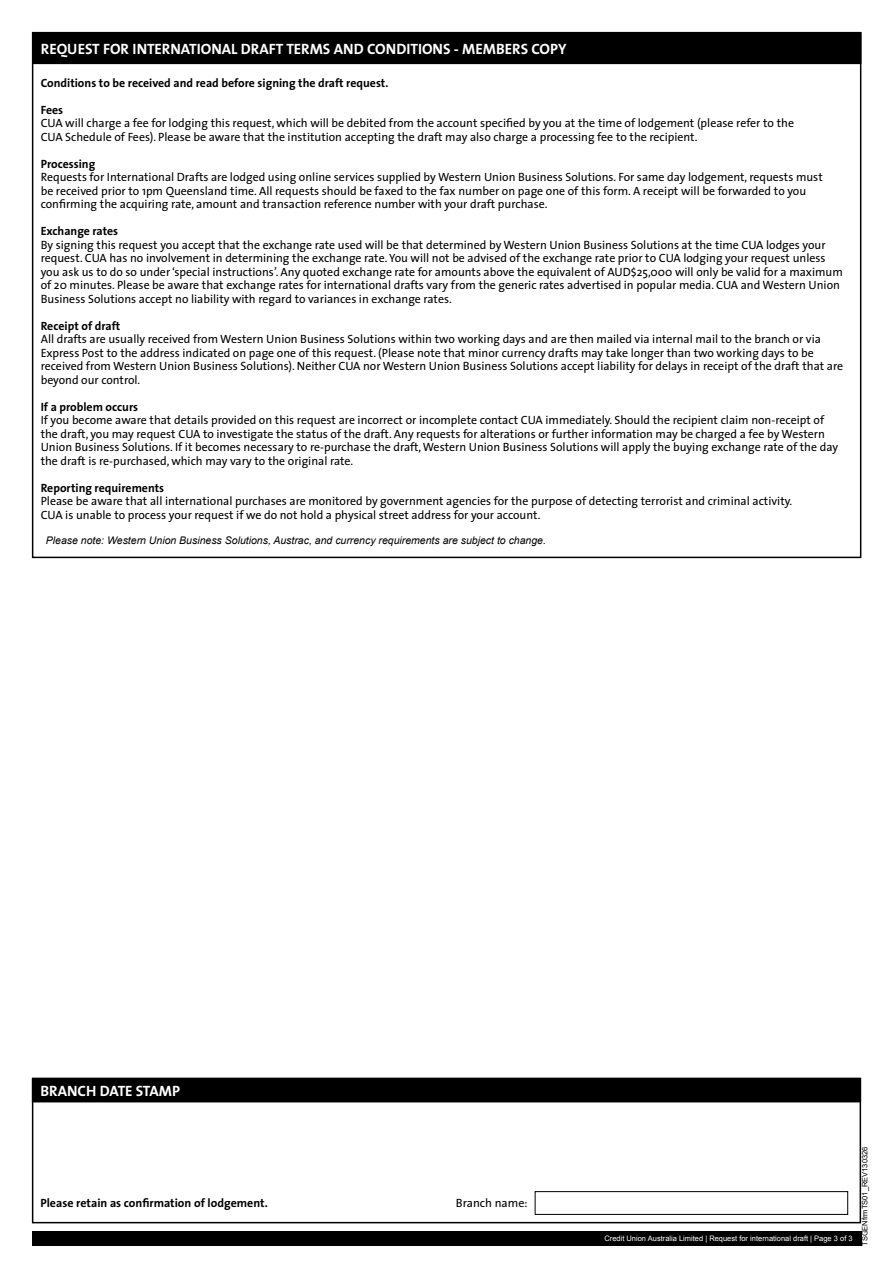
<style>
.page{position:relative;width:893px;height:1263px;background:#fff}
.page>*{position:absolute;margin:0;border:0;box-sizing:border-box;transform-origin:0 0}
.t1{font:15px "The Sans Bold Caps";color:#fff}
.t2{font:12px/13.5px "The Sans";color:#000}
.t3{font:700 12px "The Sans";color:#000}
.t4{font:italic 10.5px "Arial";color:#000}
.t5{font:7.5px "Arial";color:#fff}
.t6{font:7.5px "Arial";color:#000}
</style>
<div class="page">
<div style="left:32px;top:1231px;width:829px;height:15px;background:#000"></div>
<div style="left:32px;top:1078px;width:829px;height:145px;border:2px solid #000"></div>
<div style="left:33px;top:1078px;width:827px;height:24px;background:#000"></div>
<div style="left:535px;top:1191px;width:313px;height:24px;border:1px solid #000"></div>
<div style="left:33px;top:33px;width:828px;height:30px;background:#000"></div>
<div style="left:32px;top:32px;width:829px;height:32px;border:2px solid #000"></div>
<p class="t1" style="left:41px;top:39px;width:72px">REQUEST FOR</p>
<p class="t1" style="left:132px;top:39px;width:40px">INTERNATIONA</p>
<p class="t1" style="left:231px;top:39px;width:19px">L DRAFT</p>
<p class="t1" style="left:286px;top:39px;width:59px">TERMS AND</p>
<p class="t1" style="left:367px;top:39px;width:18px">CONDITION</p>
<p class="t1" style="left:443px;top:39px;width:30px">S - MEMBE</p>
<p class="t1" style="left:512px;top:39px;width:56px">RS COPY</p>
<p class="t3" style="left:41px;top:75px;width:349px">Conditions to be received and read before signing the draft request.</p>
<p class="t3" style="left:41px;top:102px;width:24px">Fees</p>
<p class="t2" style="left:41px;top:117px;width:755px">CUA will charge a fee for lodging this request, which will be debited from the account specified by you at the time of lodgement (please refer to the<br>CUA Schedule of Fees). Please be aware that the institution accepting the draft may also charge a processing fee to the recipient.</p>
<p class="t3" style="left:41px;top:156px;width:56px">Processing</p>
<p class="t2" style="left:41px;top:171px;width:783px">Requests for International Drafts are lodged using online services supplied by Western Union Business Solutions. For same day lodgement, requests must be received prior to 1pm Queensland time. All requests should be faxed to the fax number on page one of this form. A receipt will be forwarded to you confirming the acquiring rate, amount and transaction reference number with your draft purchase.</p>
<p class="t3" style="left:41px;top:224px;width:79px">Exchange rates</p>
<p class="t2" style="left:41px;top:238px;width:804px">By signing this request you accept that the exchange rate used will be that determined by Western Union Business Solutions at the time CUA lodges your request. CUA has no involvement in determining the exchange rate. You will not be advised of the exchange rate prior to CUA lodging your request unless you ask us to do so under ‘special instructions’. Any quoted exchange rate for amounts above the equivalent of AUD$25,000 will only be valid for a maximum of 20 minutes. Please be aware that exchange rates for international drafts vary from the generic rates advertised in popular media. CUA and Western Union Business Solutions accept no liability with regard to variances in exchange rates.</p>
<p class="t3" style="left:41px;top:318px;width:81px">Receipt of draft</p>
<p class="t2" style="left:41px;top:333px;width:804px">All drafts are usually received from Western Union Business Solutions within two working days and are then mailed via internal mail to the branch or via Express Post to the address indicated on page one of this request. (Please note that minor currency drafts may take longer than two working days to be received from Western Union Business Solutions). Neither CUA nor Western Union Business Solutions accept liability for delays in receipt of the draft that are beyond our control.</p>
<p class="t3" style="left:41px;top:399px;width:99px">If a problem occurs</p>
<p class="t2" style="left:41px;top:414px;width:799px">If you become aware that details provided on this request are incorrect or incomplete contact CUA immediately. Should the recipient claim non-receipt of the draft, you may request CUA to investigate the status of the draft. Any requests for alterations or further information may be charged a fee by Western Union Business Solutions. If it becomes necessary to re-purchase the draft, Western Union Business Solutions will apply the buying exchange rate of the day the draft is re-purchased, which may vary to the original rate.</p>
<p class="t3" style="left:41px;top:480px;width:125px">Reporting requirements</p>
<p class="t2" style="left:41px;top:495px;width:753px">Please be aware that all international purchases are monitored by government agencies for the purpose of detecting terrorist and criminal activity.<br>CUA is unable to process your request if we do not hold a physical street address for your account.</p>
<p class="t4" style="left:46px;top:534px;width:502px">Please note: Western Union Business Solutions, Austrac, and currency requirements are subject to change.</p>
<p class="t1" style="left:40px;top:1081px;width:141px">BRANCH DATE STAMP</p>
<p class="t3" style="left:40px;top:1195px;width:229px">Please retain as confirmation of lodgement.</p>
<p class="t2" style="left:456px;top:1196px;width:73px">Branch name:</p>
<p class="t5" style="left:604px;top:1233px;width:250px">Credit Union Australia Limited | Request for international draft | Page 3 of 3</p>
<p class="t6" style="left:860px;top:1246px;width:101px;rotate:-90deg">TSGENfrmTS01_REV130326</p>
</div>
